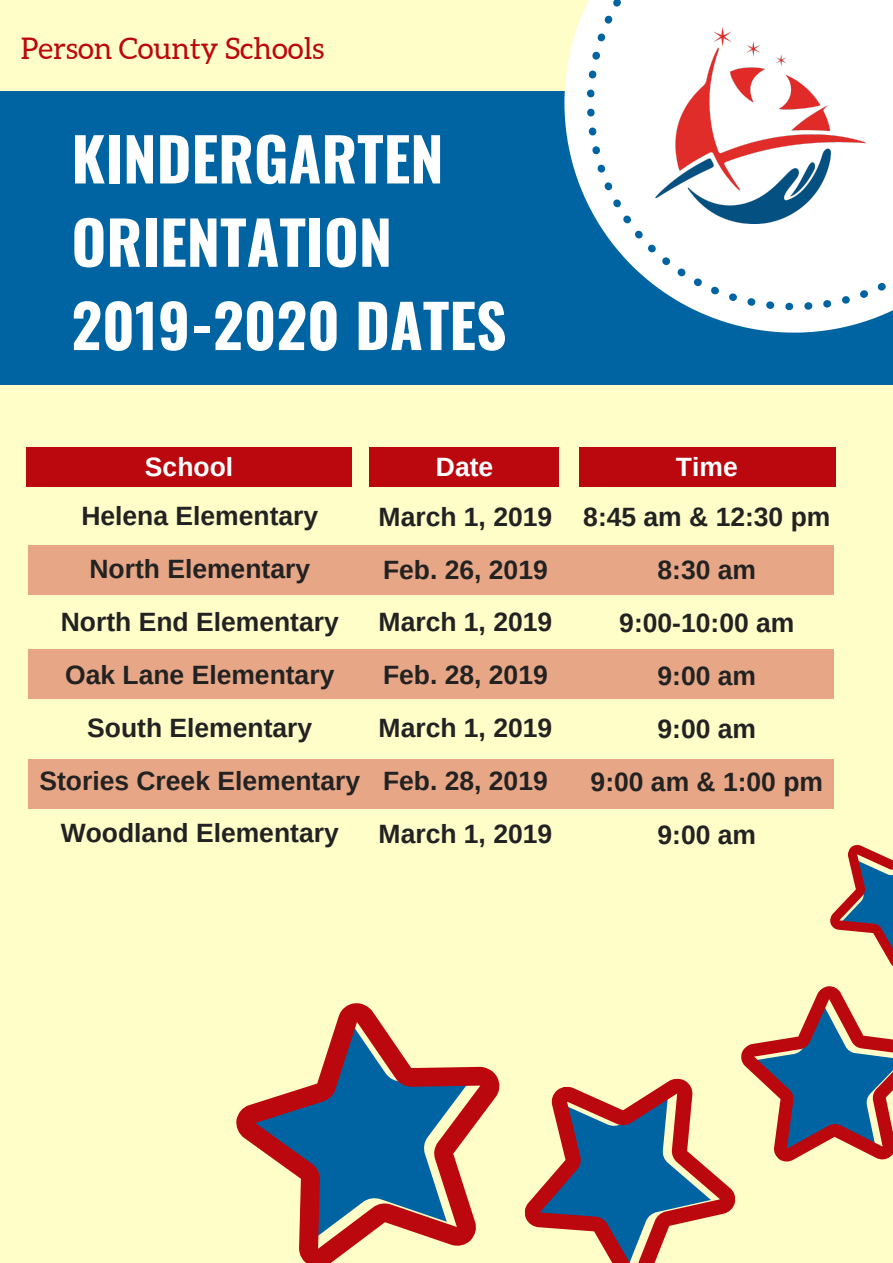
<style>
.page{position:relative;width:893px;height:1263px;background:#fffec9}
.page>*{position:absolute;margin:0;border:0;box-sizing:border-box;transform-origin:0 0}
.t1{font:700 59.62px/83.2px "Oswald";color:#fff}
.t2{font:29.78px "Aleo";color:#bb070e}
.t3{font:700 26.47px/52.9px "Arimo";color:#222;text-align:center}
.t4{font:700 26.47px "Arimo";color:#fff}
</style>
<div class="page">
<svg style="left:545px;top:844px;width:348px;height:419px"></svg>
<svg style="left:236px;top:1003px;width:309px;height:260px"></svg>
<div style="left:0;top:91px;width:893px;height:294px;background:#0064a2"></div>
<div style="left:26px;top:447px;width:326px;height:40px;background:#bb070e"></div>
<div style="left:370px;top:447px;width:189px;height:40px;background:#bb070e"></div>
<div style="left:579px;top:447px;width:256px;height:40px;background:#bb070e"></div>
<div style="left:28px;top:759px;width:805px;height:50px;background:#e7a787"></div>
<div style="left:28px;top:649px;width:805px;height:50px;background:#e7a787"></div>
<div style="left:28px;top:545px;width:805px;height:49px;background:#e7a787"></div>
<svg style="left:564px;top:4px;width:329px;height:329px"></svg>
<svg style="left:587px;top:0;width:306px;height:310px;background:#e3eef5"></svg>
<img style="left:656px;top:28px;width:209px;height:196px">
<p class="t2" style="left:21px;top:32px;width:305px">Person County Schools</p>
<h1 class="t1" style="left:71px;top:115px;width:437px">KINDERGARTEN<br>ORIENTATION<br>2019-2020 DATES</h1>
<p class="t4" style="left:145px;top:452px;width:90px">School</p>
<p class="t4" style="left:436px;top:452px;width:59px">Date</p>
<p class="t4" style="left:676px;top:452px;width:63px">Time</p>
<p class="t3" style="left:583px;top:490px;width:249px">8:45 am &amp; 12:30 pm<br>8:30 am<br>9:00-10:00 am<br>9:00 am<br>9:00 am<br>9:00 am &amp; 1:00 pm<br>9:00 am</p>
<p class="t3" style="left:39px;top:489px;width:322px">Helena Elementary<br>North Elementary<br>North End Elementary<br>Oak Lane Elementary<br>South Elementary<br>Stories Creek Elementary<br>Woodland Elementary</p>
<p class="t3" style="left:379px;top:490px;width:175px;text-align:left">March 1, 2019<br>Feb. 26, 2019<br>March 1, 2019<br>Feb. 28, 2019<br>March 1, 2019<br>Feb. 28, 2019<br>March 1, 2019</p>
</div>
